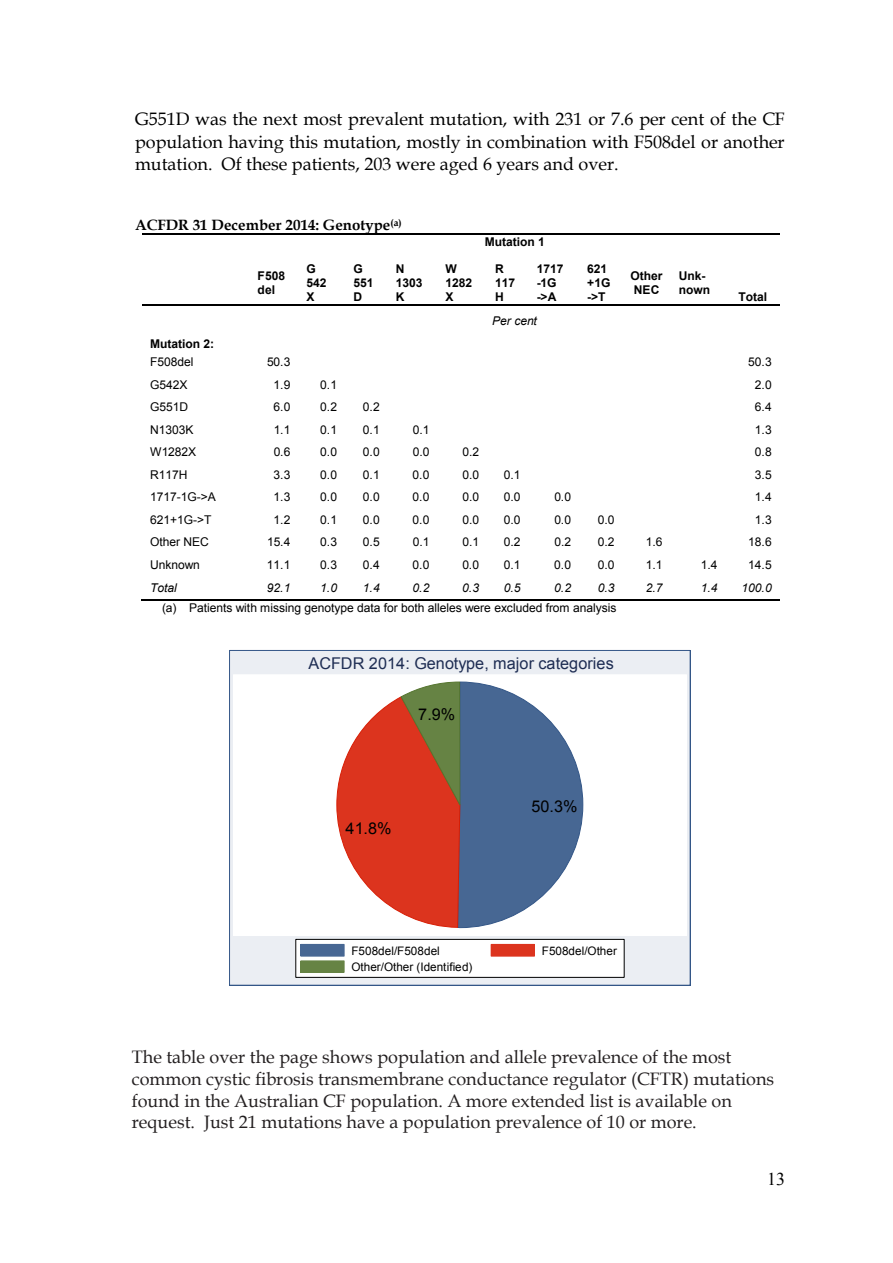
<style>
.page{position:relative;width:893px;height:1263px;background:#fff}
.page>*{position:absolute;margin:0;border:0;box-sizing:border-box;transform-origin:0 0}
.t1{font:18px/21.6px "Book Antiqua";color:#231f20}
.t2{font:18px/20.7px "Times New Roman";color:#000}
.t3{font:18px/22.4px "Book Antiqua";color:#000;text-align:justify}
.t4{font:16.2px "Arial";color:#1e2d53}
.t5{font:16.2px "Arial";color:#000}
.t6{font:700 15px "Book Antiqua";color:#000}
.t7{font:12px "Arial";letter-spacing:-.005em;color:#000}
.t8{font:700 12px/13.8px "Arial";letter-spacing:-.005em;color:#000}
.t9{font:italic 12px "Arial";color:#000}
.t10{font:11.7px "Arial";letter-spacing:.005em;color:#000}
.s1{font-weight:400}
</style>
<div class="page">
<hr style="left:142px;top:234px;width:108px;height:1px;background:#000">
<hr style="left:251px;top:234px;width:529px;height:1px;background:#000">
<hr style="left:142px;top:304px;width:108px;height:1px;background:#000">
<hr style="left:251px;top:304px;width:47px;height:1px;background:#000">
<hr style="left:300px;top:304px;width:45px;height:1px;background:#000">
<hr style="left:347px;top:304px;width:41px;height:1px;background:#000">
<hr style="left:389px;top:304px;width:48px;height:1px;background:#000">
<hr style="left:439px;top:304px;width:48px;height:1px;background:#000">
<hr style="left:489px;top:304px;width:40px;height:1px;background:#000">
<hr style="left:530px;top:304px;width:49px;height:1px;background:#000">
<hr style="left:581px;top:304px;width:42px;height:1px;background:#000">
<hr style="left:624px;top:304px;width:47px;height:1px;background:#000">
<hr style="left:672px;top:304px;width:54px;height:1px;background:#000">
<hr style="left:727px;top:304px;width:53px;height:1px;background:#000">
<hr style="left:141px;top:599px;width:109px;height:2px;background:#000">
<hr style="left:250px;top:599px;width:48px;height:2px;background:#000">
<hr style="left:299px;top:599px;width:46px;height:2px;background:#000">
<hr style="left:346px;top:599px;width:42px;height:2px;background:#000">
<hr style="left:388px;top:599px;width:49px;height:2px;background:#000">
<hr style="left:438px;top:599px;width:49px;height:2px;background:#000">
<hr style="left:488px;top:599px;width:41px;height:2px;background:#000">
<hr style="left:529px;top:599px;width:50px;height:2px;background:#000">
<hr style="left:580px;top:599px;width:43px;height:2px;background:#000">
<hr style="left:623px;top:599px;width:48px;height:2px;background:#000">
<hr style="left:671px;top:599px;width:55px;height:2px;background:#000">
<hr style="left:726px;top:599px;width:54px;height:2px;background:#000">
<div style="left:230px;top:650px;width:460px;height:335px;background:#ebeef3"></div>
<div style="left:229px;top:650px;width:461px;height:335px;border:1px solid #335687"></div>
<div style="left:233px;top:675px;width:453px;height:260px;background:#fff"></div>
<div style="left:233px;top:674px;width:454px;height:262px;border:1px solid #fff"></div>
<svg style="left:337px;top:682px;width:246px;height:246px"></svg>
<div style="left:296px;top:939px;width:328px;height:38px;background:#fff"></div>
<div style="left:295px;top:939px;width:329px;height:39px;border:1px solid #000"></div>
<div style="left:301px;top:944px;width:43px;height:12px;background:#476793"></div>
<div style="left:491px;top:944px;width:43px;height:12px;background:#dc341e"></div>
<div style="left:301px;top:961px;width:43px;height:11px;background:#668344"></div>
<p class="t3" style="left:135px;top:108px;width:651px">G551D was the next most prevalent mutation, with 231 or 7.6 per cent of the CF population having this mutation, mostly in combination with F508del or another mutation. Of these patients, 203 were aged 6 years and over.</p>
<p class="t6" style="left:135px;top:214px;width:268px">ACFDR 31 December 2014: Genotype<sup>(a)</sup></p>
<p class="t8" style="left:485px;top:235px;width:62px">Mutation 1</p>
<p class="t8" style="left:258px;top:270px;width:29px">F508 del</p>
<p class="t8" style="left:306px;top:263px;width:22px">G<br>542<br>X</p>
<p class="t8" style="left:353px;top:263px;width:22px">G<br>551<br>D</p>
<p class="t8" style="left:396px;top:263px;width:28px">N<br>1303<br>K</p>
<p class="t8" style="left:446px;top:263px;width:28px">W<br>1282<br>X</p>
<p class="t8" style="left:495px;top:263px;width:22px">R<br>117<br>H</p>
<p class="t8" style="left:537px;top:263px;width:28px">1717 -1G -&gt;A</p>
<p class="t8" style="left:587px;top:263px;width:25px">621 +1G -&gt;T</p>
<p class="t8" style="left:630px;top:270px;width:34px">Other<br>NEC</p>
<p class="t8" style="left:679px;top:270px;width:33px">Unk&shy;nown</p>
<p class="t9" style="left:492px;top:313px;width:46px">Per cent</p>
<p class="t8" style="left:739px;top:290px;width:30px">Total</p>
<p class="t8" style="left:150px;top:335px;width:66px;line-height:18.5px">Mutation 2:<br><span class="s1">F508del</span></p>
<p class="t7" style="left:267px;top:354px;width:25px">50.3</p>
<p class="t7" style="left:748px;top:354px;width:25px">50.3</p>
<p class="t7" style="left:150px;top:376px;width:39px">G542X</p>
<p class="t7" style="left:274px;top:376px;width:18px">1.9</p>
<p class="t7" style="left:320px;top:376px;width:18px">0.1</p>
<p class="t7" style="left:755px;top:376px;width:18px">2.0</p>
<p class="t7" style="left:150px;top:399px;width:40px">G551D</p>
<p class="t7" style="left:274px;top:399px;width:18px">6.0</p>
<p class="t7" style="left:320px;top:399px;width:18px">0.2</p>
<p class="t7" style="left:363px;top:399px;width:18px">0.2</p>
<p class="t7" style="left:755px;top:399px;width:18px">6.4</p>
<p class="t7" style="left:150px;top:421px;width:45px">N1303K</p>
<p class="t7" style="left:274px;top:421px;width:18px">1.1</p>
<p class="t7" style="left:320px;top:421px;width:18px">0.1</p>
<p class="t7" style="left:363px;top:421px;width:18px">0.1</p>
<p class="t7" style="left:413px;top:421px;width:18px">0.1</p>
<p class="t7" style="left:755px;top:421px;width:18px">1.3</p>
<p class="t7" style="left:150px;top:444px;width:48px">W1282X</p>
<p class="t7" style="left:274px;top:444px;width:18px">0.6</p>
<p class="t7" style="left:320px;top:444px;width:18px">0.0</p>
<p class="t7" style="left:363px;top:444px;width:18px">0.0</p>
<p class="t7" style="left:413px;top:444px;width:18px">0.0</p>
<p class="t7" style="left:462px;top:444px;width:18px">0.2</p>
<p class="t7" style="left:755px;top:444px;width:18px">0.8</p>
<p class="t7" style="left:150px;top:466px;width:39px">R117H</p>
<p class="t7" style="left:274px;top:466px;width:18px">3.3</p>
<p class="t7" style="left:320px;top:466px;width:18px">0.0</p>
<p class="t7" style="left:363px;top:466px;width:18px">0.1</p>
<p class="t7" style="left:413px;top:466px;width:18px">0.0</p>
<p class="t7" style="left:462px;top:466px;width:18px">0.0</p>
<p class="t7" style="left:504px;top:466px;width:18px">0.1</p>
<p class="t7" style="left:755px;top:466px;width:18px">3.5</p>
<p class="t7" style="left:150px;top:489px;width:67px">1717-1G-&gt;A</p>
<p class="t7" style="left:274px;top:489px;width:18px">1.3</p>
<p class="t7" style="left:320px;top:489px;width:18px">0.0</p>
<p class="t7" style="left:363px;top:489px;width:18px">0.0</p>
<p class="t7" style="left:413px;top:489px;width:18px">0.0</p>
<p class="t7" style="left:462px;top:489px;width:18px">0.0</p>
<p class="t7" style="left:504px;top:489px;width:18px">0.0</p>
<p class="t7" style="left:554px;top:489px;width:18px">0.0</p>
<p class="t7" style="left:755px;top:489px;width:18px">1.4</p>
<p class="t7" style="left:150px;top:511px;width:63px">621+1G-&gt;T</p>
<p class="t7" style="left:274px;top:511px;width:18px">1.2</p>
<p class="t7" style="left:320px;top:511px;width:18px">0.1</p>
<p class="t7" style="left:363px;top:511px;width:18px">0.0</p>
<p class="t7" style="left:413px;top:511px;width:18px">0.0</p>
<p class="t7" style="left:462px;top:511px;width:18px">0.0</p>
<p class="t7" style="left:504px;top:511px;width:18px">0.0</p>
<p class="t7" style="left:554px;top:511px;width:18px">0.0</p>
<p class="t7" style="left:598px;top:511px;width:18px">0.0</p>
<p class="t7" style="left:755px;top:511px;width:18px">1.3</p>
<p class="t7" style="left:150px;top:534px;width:60px">Other NEC</p>
<p class="t7" style="left:267px;top:534px;width:25px">15.4</p>
<p class="t7" style="left:320px;top:534px;width:18px">0.3</p>
<p class="t7" style="left:363px;top:534px;width:18px">0.5</p>
<p class="t7" style="left:413px;top:534px;width:18px">0.1</p>
<p class="t7" style="left:462px;top:534px;width:18px">0.1</p>
<p class="t7" style="left:504px;top:534px;width:18px">0.2</p>
<p class="t7" style="left:554px;top:534px;width:18px">0.2</p>
<p class="t7" style="left:598px;top:534px;width:18px">0.2</p>
<p class="t7" style="left:646px;top:534px;width:18px">1.6</p>
<p class="t7" style="left:748px;top:534px;width:25px">18.6</p>
<p class="t7" style="left:150px;top:556px;width:51px">Unknown</p>
<p class="t7" style="left:267px;top:556px;width:25px">11.1</p>
<p class="t7" style="left:320px;top:556px;width:18px">0.3</p>
<p class="t7" style="left:363px;top:556px;width:18px">0.4</p>
<p class="t7" style="left:413px;top:556px;width:18px">0.0</p>
<p class="t7" style="left:462px;top:556px;width:18px">0.0</p>
<p class="t7" style="left:504px;top:556px;width:18px">0.1</p>
<p class="t7" style="left:554px;top:556px;width:18px">0.0</p>
<p class="t7" style="left:598px;top:556px;width:18px">0.0</p>
<p class="t7" style="left:646px;top:556px;width:18px">1.1</p>
<p class="t7" style="left:701px;top:556px;width:18px">1.4</p>
<p class="t7" style="left:748px;top:556px;width:25px">14.5</p>
<p class="t9" style="left:150px;top:580px;width:28px">Total</p>
<p class="t9" style="left:267px;top:580px;width:25px">92.1</p>
<p class="t9" style="left:320px;top:580px;width:18px">1.0</p>
<p class="t9" style="left:363px;top:580px;width:18px">1.4</p>
<p class="t9" style="left:413px;top:580px;width:18px">0.2</p>
<p class="t9" style="left:462px;top:580px;width:18px">0.3</p>
<p class="t9" style="left:504px;top:580px;width:18px">0.5</p>
<p class="t9" style="left:554px;top:580px;width:18px">0.2</p>
<p class="t9" style="left:598px;top:580px;width:18px">0.3</p>
<p class="t9" style="left:646px;top:580px;width:18px">2.7</p>
<p class="t9" style="left:701px;top:580px;width:18px">1.4</p>
<p class="t9" style="left:742px;top:580px;width:32px">100.0</p>
<p class="t7" style="left:162px;top:600px;width:456px">(a) Patients with missing genotype data for both alleles were excluded from analysis</p>
<p class="t4" style="left:309px;top:653px;width:307px">ACFDR 2014: Genotype, major categories</p>
<p class="t5" style="left:418px;top:704px;width:39px">7.9%</p>
<p class="t5" style="left:346px;top:817px;width:48px">41.8%</p>
<p class="t5" style="left:531px;top:796px;width:48px">50.3%</p>
<p class="t10" style="left:351px;top:943px;width:90px">F508del/F508del</p>
<p class="t10" style="left:542px;top:943px;width:77px">F508del/Other</p>
<p class="t10" style="left:351px;top:959px;width:122px">Other/Other (Identified)</p>
<p class="t1" style="left:132px;top:1046px;width:644px">The table over the page shows population and allele prevalence of the most common cystic fibrosis transmembrane conductance regulator (CFTR) mutations found in the Australian CF population. A more extended list is available on request. Just 21 mutations have a population prevalence of 10 or more.</p>
<p class="t2" style="left:135px;top:1054px;width:651px">The table over the page shows population and allele prevalence of the most common<br>CFTR mutations found in the Australian CF population. A more extended list is available on request. Just 21 mutations have a population prevalence of 10 or more.</p>
<p class="t2" style="left:767px;top:1168px;width:19px">13</p>
</div>
